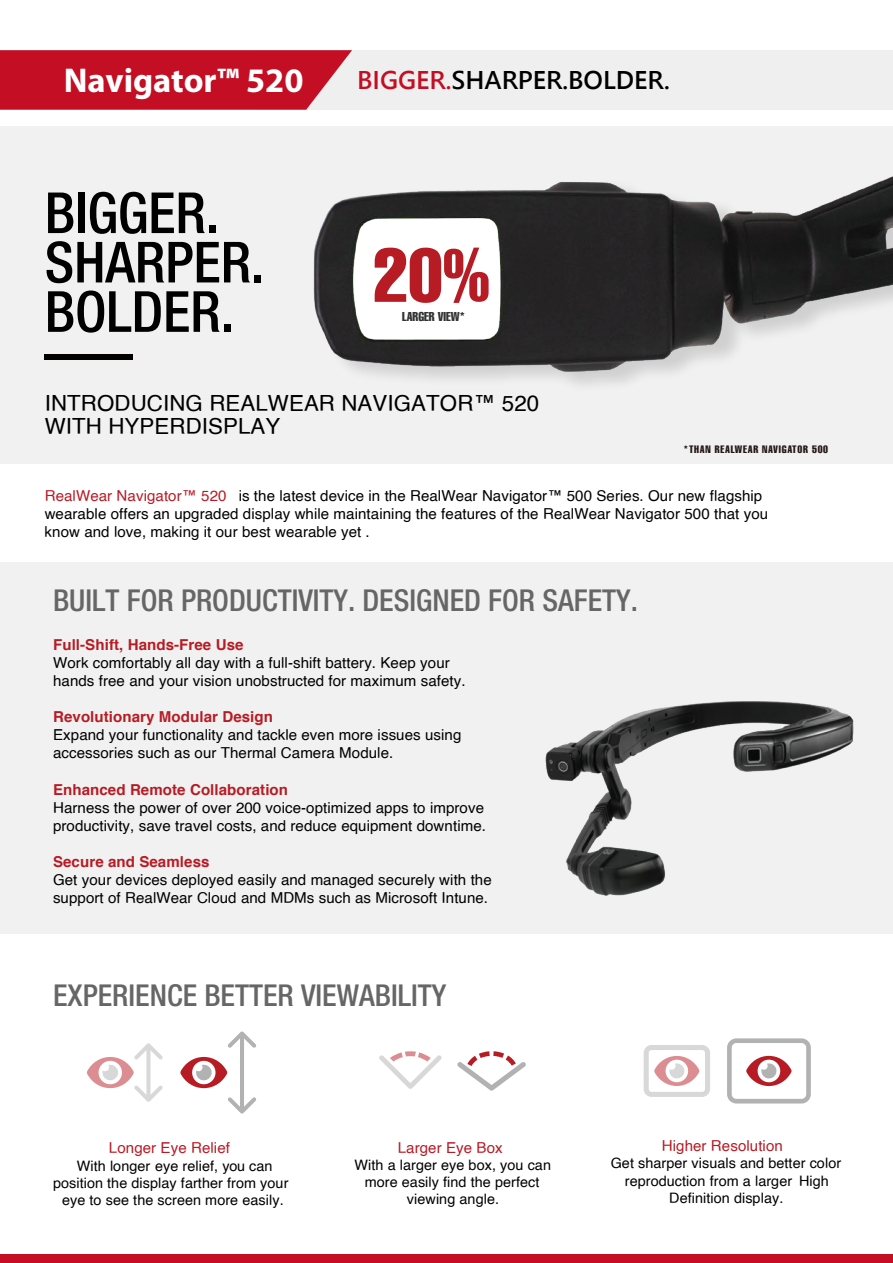
<style>
.page{position:relative;width:893px;height:1263px;background:#fff}
.page>*{position:absolute;margin:0;border:0;box-sizing:border-box;transform-origin:0 0}
.t1{font:extra-condensed 74.7px "Helvetica LT";color:#b71c25}
.t2{font:500 condensed 56.7px/49.3px "Helvetica Neue LT Pro";color:#000}
.t3{font:700 34.5px "Myriad Pro";color:#fff}
.t4{font:500 condensed 30.15px "Helvetica Neue LT Pro";color:#666}
.t5{font:700 24px "Microsoft Jheng Hei";color:#000}
.t6{font:22.2px/22.2px "Helvetica";letter-spacing:.005em;color:#000}
.t7{font:15.15px/18.1px "Helvetica";letter-spacing:.005em;color:#000}
.t8{font:700 15.15px "Helvetica";letter-spacing:.005em;color:#b71c25}
.t9{font:15.15px "Helvetica";letter-spacing:.005em;color:#b71c25}
.t10{font:14.4px/17.2px "Helvetica";letter-spacing:.005em;color:#000;text-align:center}
.t11{font:extra-condensed 12.6px "Helvetica LT";color:#323333}
.t12{font:extra-condensed 10.5px "Helvetica LT";letter-spacing:.075em;color:#221714}
.s1{color:#c30e23}
.s2{color:#b71c25}
.s3{color:#010101}
</style>
<div class="page">
<div style="left:0;top:1255px;width:893px;height:8px;background:#c30e23"></div>
<div style="left:258px;top:50px;width:635px;height:60px;background:#efefef"></div>
<div style="left:0;top:50px;width:352px;height:60px;background:#c30e23"></div>
<div style="left:0;top:126px;width:893px;height:337px;background:#f1f1f1"></div>
<div style="left:0;top:562px;width:892px;height:372px;background:#f1f1f1"></div>
<img style="left:292px;top:79px;width:601px;height:306px">
<div style="left:45px;top:354px;width:88px;height:5px;background:#040000"></div>
<img style="left:545px;top:657px;width:348px;height:277px">
<svg style="left:727px;top:1038px;width:84px;height:65px"></svg>
<svg style="left:644px;top:1045px;width:66px;height:52px"></svg>
<svg style="left:180px;top:1031px;width:76px;height:83px"></svg>
<svg style="left:87px;top:1043px;width:76px;height:59px"></svg>
<svg style="left:379px;top:1051px;width:63px;height:38px"></svg>
<svg style="left:457px;top:1051px;width:69px;height:40px"></svg>
<h3 class="t3" style="left:64px;top:57px;width:241px">Navigator™ 520</h3>
<h3 class="t5" style="left:357px;top:65px;width:314px"><span class="s1">BIGGER.</span>SHARPER.BOLDER.</h3>
<h2 class="t2" style="left:45px;top:188px;width:221px">BIGGER.<br>SHARPER.<br>BOLDER.</h2>
<h1 class="t1" style="left:373px;top:228px;width:118px">20%</h1>
<p class="t11" style="left:402px;top:309px;width:65px">LARGER VIEW*</p>
<h3 class="t6" style="left:45px;top:393px;width:496px">INTRODUCING REALWEAR NAVIGATOR™ 520<br>WITH HYPERDISPLAY</h3>
<p class="t12" style="left:683px;top:443px;width:146px">*THAN REALWEAR NAVIGATOR 500</p>
<p class="t7" style="left:45px;top:487px;width:725px"><span class="s2">RealWear Navigator™ 520</span> is the latest device in the RealWear Navigator™ 500 Series. Our new flagship wearable offers an upgraded display while maintaining the features of the RealWear Navigator 500 that you know and love, making it our best wearable yet .</p>
<h3 class="t4" style="left:53px;top:582px;width:586px">BUILT FOR PRODUCTIVITY. DESIGNED FOR SAFETY.</h3>
<p class="t8" style="left:53px;top:632px;width:192px">Full-Shift, Hands-Free Use</p>
<p class="t7" style="left:53px;top:654px;width:414px">Work comfortably all day with a full-shift battery. Keep your hands free and your vision unobstructed for maximum safety.</p>
<p class="t8" style="left:53px;top:705px;width:221px">Revolutionary Modular Design</p>
<p class="t7" style="left:53px;top:726px;width:410px">Expand your functionality and tackle even more issues using accessories such as our Thermal Camera Module.</p>
<p class="t8" style="left:53px;top:777px;width:237px">Enhanced Remote Collaboration</p>
<p class="t7" style="left:53px;top:799px;width:434px">Harness the power of over 200 voice-optimized apps to improve productivity, save travel costs, and reduce equipment downtime.</p>
<p class="t8" style="left:53px;top:849px;width:158px">Secure and Seamless</p>
<p class="t7" style="left:53px;top:871px;width:440px">Get your devices deployed easily and managed securely with the support of RealWear Cloud and MDMs such as Microsoft Intune.</p>
<h3 class="t4" style="left:53px;top:977px;width:395px">EXPERIENCE BETTER VIEWABILITY</h3>
<p class="t9" style="left:109px;top:1135px;width:123px">Longer Eye Relief</p>
<p class="t10" style="left:53px;top:1157px;width:237px">With longer eye relief, you can position the display farther from your eye to see the screen more easily.</p>
<p class="t9" style="left:398px;top:1135px;width:106px">Larger Eye Box</p>
<p class="t10" style="left:355px;top:1157px;width:198px"><span class="s3">With a</span> larger eye box, you can more easily find the perfect viewing angle.</p>
<p class="t9" style="left:662px;top:1134px;width:123px">Higher Resolution</p>
<p class="t10" style="left:611px;top:1155px;width:232px">Get sharper visuals and better color reproduction from a larger <span class="s3">High<br>Definition display.</span></p>
</div>
